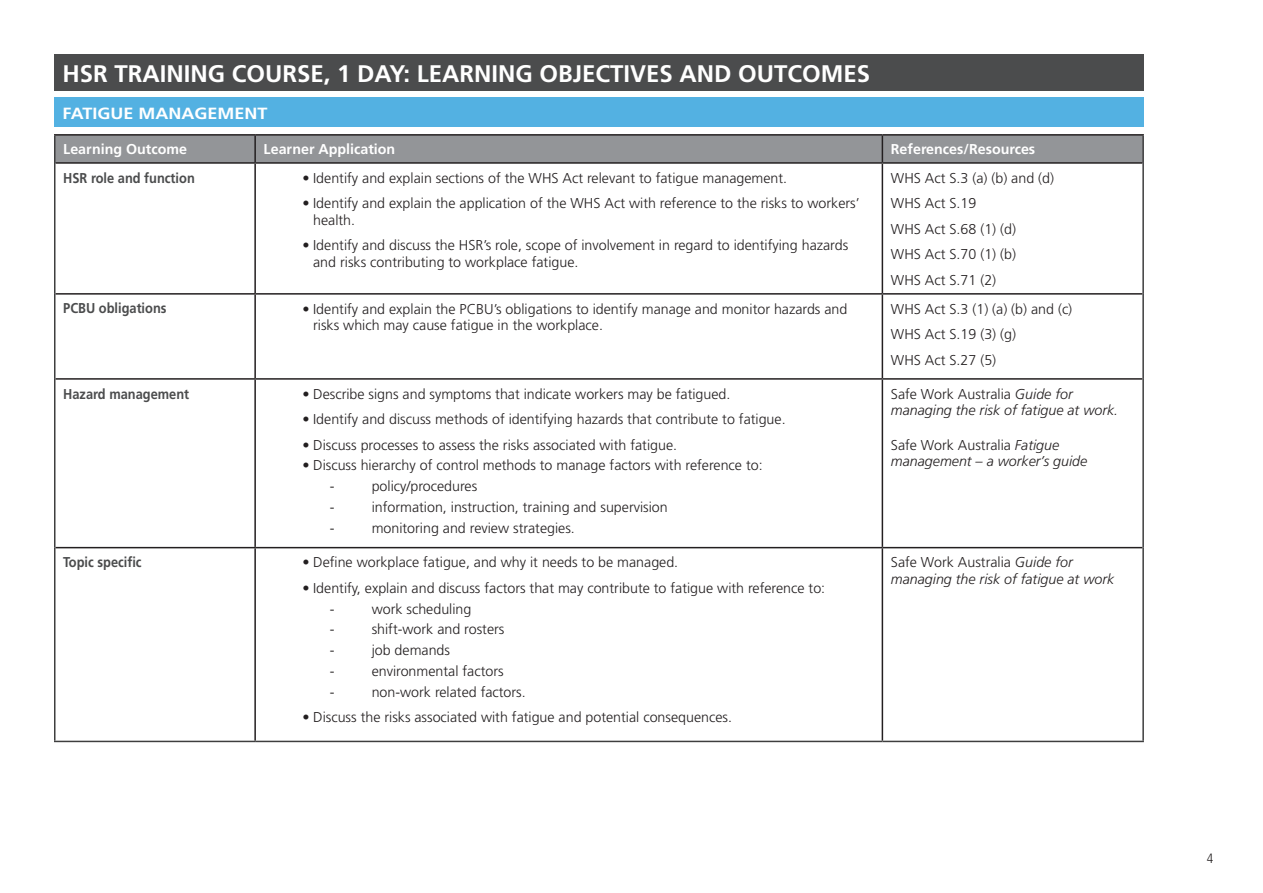
<style>
.page{position:relative;width:1263px;height:893px;background:#fff}
.page>*{position:absolute;margin:0;border:0;box-sizing:border-box;transform-origin:0 0}
.t1{font:700 24px "Frutiger";color:#fff}
.t2{font:700 16.2px "Frutiger";color:#fff;scale:1.11 1}
.t3{font:300 14.25px/25.5px "Frutiger";color:#231f20}
.t4{font:italic 300 14.25px/16.5px "Frutiger";color:#231f20}
.t5{font:700 14.25px "Frutiger";color:#4b4c4d;scale:.9 1}
.t6{font:700 14.25px "Frutiger";color:#fff}
.t7{font:300 condensed 13.5px "Frutiger";color:#231f20}
.s1{font-style:normal}
</style>
<div class="page">
<hr style="left:54px;top:134px;width:201px;height:2px;background:#231f20">
<hr style="left:255px;top:134px;width:627px;height:2px;background:#231f20">
<hr style="left:882px;top:134px;width:262px;height:2px;background:#231f20">
<div style="left:55px;top:135px;width:1088px;height:27px;background:#939598"></div>
<hr style="left:56px;top:162px;width:199px;height:2px;background:#231f20">
<hr style="left:255px;top:162px;width:627px;height:2px;background:#231f20">
<hr style="left:254px;top:164px;width:2px;height:129px;background:#231f20">
<hr style="left:882px;top:162px;width:260px;height:2px;background:#231f20">
<hr style="left:882px;top:164px;width:1px;height:129px;background:#231f20">
<hr style="left:56px;top:293px;width:199px;height:2px;background:#231f20">
<hr style="left:255px;top:293px;width:627px;height:2px;background:#231f20">
<hr style="left:254px;top:295px;width:2px;height:83px;background:#231f20">
<hr style="left:882px;top:293px;width:260px;height:2px;background:#231f20">
<hr style="left:882px;top:295px;width:1px;height:83px;background:#231f20">
<hr style="left:56px;top:378px;width:199px;height:2px;background:#231f20">
<hr style="left:255px;top:378px;width:627px;height:2px;background:#231f20">
<hr style="left:254px;top:380px;width:2px;height:167px;background:#231f20">
<hr style="left:882px;top:378px;width:260px;height:2px;background:#231f20">
<hr style="left:882px;top:380px;width:1px;height:167px;background:#231f20">
<hr style="left:56px;top:547px;width:199px;height:1px;background:#231f20">
<hr style="left:255px;top:547px;width:627px;height:1px;background:#231f20">
<hr style="left:254px;top:548px;width:2px;height:193px;background:#231f20">
<hr style="left:882px;top:547px;width:260px;height:1px;background:#231f20">
<hr style="left:882px;top:548px;width:1px;height:193px;background:#231f20">
<hr style="left:54px;top:548px;width:2px;height:193px;background:#3e3e3f">
<hr style="left:1142px;top:548px;width:2px;height:193px;background:#3e3e3f">
<hr style="left:54px;top:136px;width:2px;height:27px;background:#3e3e3f">
<hr style="left:1142px;top:136px;width:2px;height:27px;background:#3e3e3f">
<hr style="left:54px;top:163px;width:2px;height:131px;background:#3e3e3f">
<hr style="left:54px;top:294px;width:2px;height:85px;background:#3e3e3f">
<hr style="left:54px;top:379px;width:2px;height:169px;background:#3e3e3f">
<hr style="left:1142px;top:163px;width:2px;height:131px;background:#3e3e3f">
<hr style="left:1142px;top:294px;width:2px;height:85px;background:#3e3e3f">
<hr style="left:1142px;top:379px;width:2px;height:169px;background:#3e3e3f">
<hr style="left:54px;top:741px;width:201px;height:1px;background:#3e3e3f">
<hr style="left:255px;top:741px;width:627px;height:1px;background:#3e3e3f">
<hr style="left:882px;top:741px;width:262px;height:1px;background:#3e3e3f">
<div style="left:54px;top:54px;width:1090px;height:37px;background:#4b4c4d"></div>
<div style="left:54px;top:97px;width:1090px;height:29px;background:#53b1e2"></div>
<h1 class="t1" style="left:63px;top:59px;width:809px">HSR TRAINING COURSE, 1 DAY: LEARNING OBJECTIVES AND OUTCOMES</h1>
<p class="t2" style="left:63px;top:103px;width:186px">FATIGUE MANAGEMENT</p>
<p class="t6" style="left:63px;top:141px;width:125px">Learning Outcome</p>
<p class="t6" style="left:264px;top:141px;width:133px">Learner Application</p>
<p class="t6" style="left:891px;top:141px;width:146px">References/Resources</p>
<p class="t5" style="left:63px;top:169px;width:148px">HSR role and function</p>
<p class="t3" style="left:303px;top:165px;width:486px">• Identify and explain sections of the WHS Act relevant to fatigue management.</p>
<p class="t3" style="left:313px;top:195px;width:548px;line-height:16.5px;text-indent:-11px">• Identify and explain the application of the WHS Act with reference to the risks to workers’ health.</p>
<p class="t3" style="left:313px;top:237px;width:537px;line-height:16.5px;text-indent:-11px">• Identify and discuss the HSR’s role, scope of involvement in regard to identifying hazards and risks contributing to workplace fatigue.</p>
<p class="t3" style="left:891px;top:165px;width:165px">WHS Act S.3 (a) (b) and (d)<br>WHS Act S.19<br>WHS Act S.68 (1) (d)<br>WHS Act S.70 (1) (b)<br>WHS Act S.71 (2)</p>
<p class="t5" style="left:63px;top:300px;width:116px">PCBU obligations</p>
<p class="t3" style="left:313px;top:300px;width:536px;line-height:16.5px;text-indent:-11px">• Identify and explain the PCBU’s obligations to identify manage and monitor hazards and risks which may cause fatigue in the workplace.</p>
<p class="t3" style="left:891px;top:296px;width:183px">WHS Act S.3 (1) (a) (b) and (c)<br>WHS Act S.19 (3) (g)<br>WHS Act S.27 (5)</p>
<p class="t5" style="left:63px;top:385px;width:141px">Hazard management</p>
<p class="t3" style="left:303px;top:381px;width:429px">• Describe signs and symptoms that indicate workers may be fatigued.</p>
<p class="t3" style="left:303px;top:406px;width:484px">• Identify and discuss methods of identifying hazards that contribute to fatigue.</p>
<p class="t3" style="left:303px;top:432px;width:376px">• Discuss processes to assess the risks associated with fatigue.</p>
<p class="t3" style="left:330px;top:455px;width:434px;line-height:20.7px;text-indent:-27px">• Discuss hierarchy of control methods to manage factors with reference to: -</p>
<p class="t4" style="left:891px;top:385px;width:229px"><span class="s1">Safe Work Australia</span> Guide for managing the risk of fatigue at work.</p>
<p class="t4" style="left:891px;top:436px;width:198px"><span class="s1">Safe Work Australia</span> Fatigue management – a worker’s guide</p>
<p class="t3" style="left:372px;top:473px;width:107px">policy/procedures</p>
<p class="t3" style="left:330px;top:494px;width:6px">-</p>
<p class="t3" style="left:372px;top:494px;width:298px">information, instruction, training and supervision</p>
<p class="t3" style="left:330px;top:515px;width:6px">-</p>
<p class="t3" style="left:372px;top:515px;width:205px">monitoring and review strategies.</p>
<p class="t5" style="left:63px;top:554px;width:89px">Topic specific</p>
<p class="t3" style="left:303px;top:550px;width:377px">• Define workplace fatigue, and why it needs to be managed.</p>
<p class="t3" style="left:330px;top:577px;width:497px;line-height:20.7px;text-indent:-27px">• Identify, explain and discuss factors that may contribute to fatigue with reference to: -</p>
<p class="t3" style="left:372px;top:596px;width:101px">work scheduling</p>
<p class="t3" style="left:330px;top:617px;width:6px">-</p>
<p class="t3" style="left:372px;top:617px;width:134px">shift-work and rosters</p>
<p class="t3" style="left:330px;top:637px;width:6px">-</p>
<p class="t3" style="left:372px;top:637px;width:80px">job demands</p>
<p class="t3" style="left:330px;top:658px;width:6px">-</p>
<p class="t3" style="left:372px;top:658px;width:133px">environmental factors</p>
<p class="t3" style="left:330px;top:679px;width:6px">-</p>
<p class="t3" style="left:372px;top:679px;width:156px">non-work related factors.</p>
<p class="t3" style="left:303px;top:704px;width:431px">• Discuss the risks associated with fatigue and potential consequences.</p>
<p class="t4" style="left:891px;top:554px;width:225px"><span class="s1">Safe Work Australia</span> Guide for managing the risk of fatigue at work</p>
<p class="t7" style="left:1207px;top:850px;width:8px">4</p>
</div>
